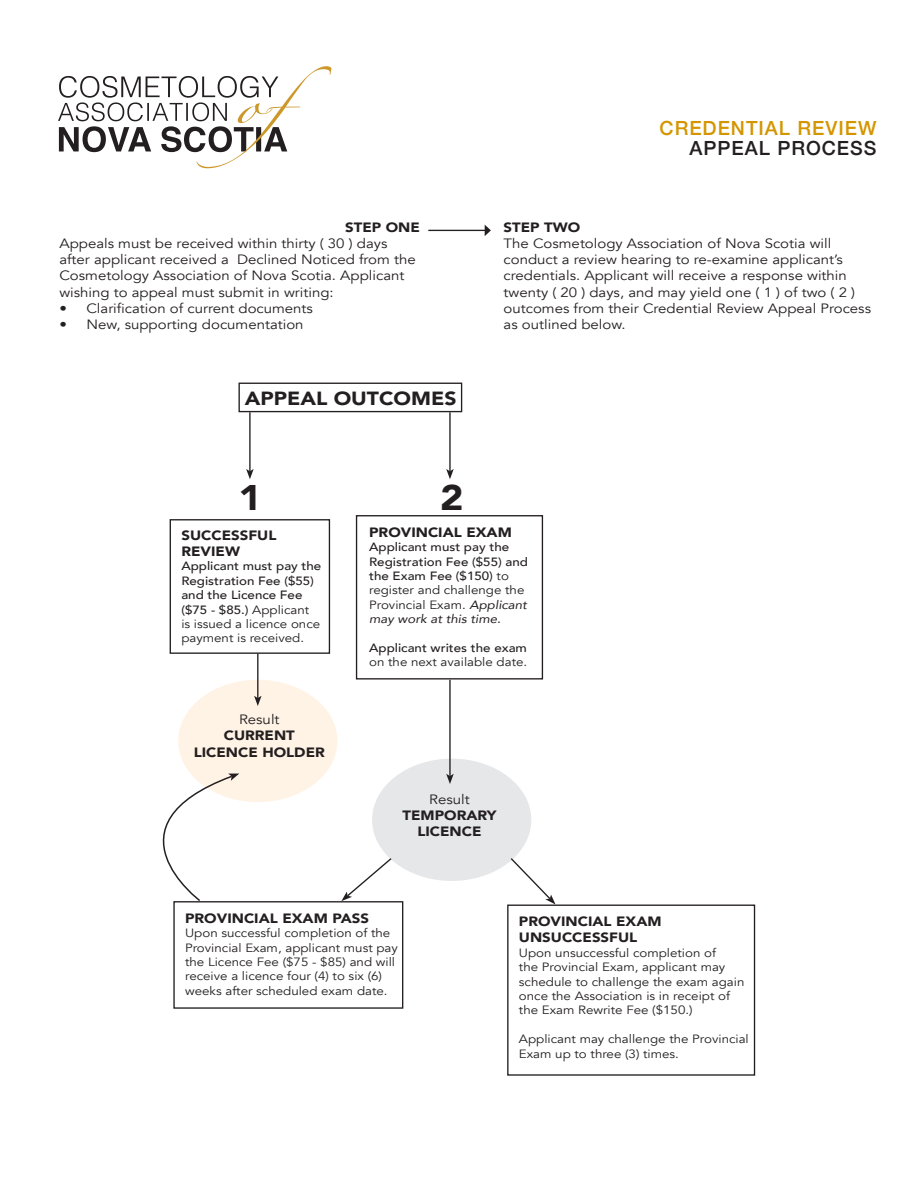
<style>
.page{position:relative;width:918px;height:1188px;background:#fff}
.page>*{position:absolute;margin:0;border:0;box-sizing:border-box;transform-origin:0 0}
.t1{font:900 35.55px "Avenir";color:#231f20;scale:1.11 1}
.t2{font:500 19.5px "Helvetica Neue";letter-spacing:.05em;color:#d49600}
.t3{font:500 19.5px "Helvetica Neue";letter-spacing:.05em;color:#231f20}
.t4{font:900 19.05px "Avenir";color:#231f20;scale:1.11 1}
.t5{font:13.5px/16.2px "Avenir";color:#231f20;scale:1.11 1}
.t6{font:900 13.5px "Avenir";color:#231f20;scale:1.11 1}
.t7{font:12px/14.4px "Avenir";color:#231f20;scale:1.11 1}
.t8{font:500 12px/14.4px "Avenir";color:#231f20;scale:1.11 1}
.s1{font-weight:400}
.s2{font-weight:400;font-style:italic}
.s3{font-weight:500}
</style>
<div class="page">
<div style="left:178px;top:680px;width:159px;height:122px;background:#fff3e6;border-radius:50%"></div>
<hr style="left:428px;top:230px;width:57px;height:1px;background:#231f20">
<svg style="left:485px;top:225px;width:6px;height:11px"></svg>
<div style="left:170px;top:519px;width:160px;height:135px;border:1px solid #231f20"></div>
<hr style="left:257px;top:653px;width:1px;height:45px;background:#231f20">
<svg style="left:254px;top:696px;width:8px;height:10px"></svg>
<hr style="left:249px;top:412px;width:2px;height:59px;background:#231f20">
<svg style="left:246px;top:469px;width:8px;height:10px"></svg>
<div style="left:356px;top:515px;width:187px;height:165px;border:1px solid #231f20"></div>
<div style="left:372px;top:759px;width:159px;height:122px;background:#e6e7e9;border-radius:50%"></div>
<hr style="left:449px;top:680px;width:2px;height:96px;background:#231f20">
<svg style="left:446px;top:774px;width:8px;height:10px"></svg>
<div style="left:173px;top:901px;width:230px;height:108px;border:1px solid #231f20"></div>
<svg style="left:340px;top:851px;width:53px;height:52px"></svg>
<svg style="left:509px;top:856px;width:48px;height:49px"></svg>
<div style="left:507px;top:905px;width:248px;height:171px;border:1px solid #231f20"></div>
<svg style="left:162px;top:774px;width:77px;height:128px"></svg>
<svg style="left:58px;top:66px;width:273px;height:102px"></svg>
<div style="left:238px;top:383px;width:224px;height:29px;border:1px solid #231f20"></div>
<hr style="left:449px;top:412px;width:2px;height:59px;background:#231f20">
<svg style="left:446px;top:469px;width:8px;height:10px"></svg>
<p class="t6" style="left:345px;top:216px;width:69px">STEP ONE</p>
<p class="t5" style="left:59px;top:236px;width:323px">Appeals must be received within thirty ( 30 ) days after applicant received a Declined Noticed from the Cosmetology Association of Nova Scotia. Applicant wishing to appeal must submit in writing:</p>
<p class="t5" style="left:59px;top:300px;width:230px">• Clarification of current documents</p>
<p class="t5" style="left:59px;top:317px;width:222px">• New, supporting documentation</p>
<p class="t4" style="left:245px;top:382px;width:192px">APPEAL OUTCOMES</p>
<p class="t1" style="left:239px;top:467px;width:23px">1</p>
<p class="t1" style="left:440px;top:467px;width:23px">2</p>
<p class="t2" style="left:660px;top:112px;width:218px">CREDENTIAL REVIEW</p>
<p class="t3" style="left:690px;top:132px;width:188px">APPEAL PROCESS</p>
<p class="t6" style="left:504px;top:216px;width:71px">STEP TWO</p>
<p class="t5" style="left:504px;top:236px;width:333px">The Cosmetology Association of Nova Scotia will conduct a review hearing to re-examine applicant’s credentials. Applicant will receive a response within twenty ( 20 ) days, and may yield one ( 1 ) of two ( 2 ) outcomes from their Credential Review Appeal Process as outlined below.</p>
<p class="t6" style="left:181px;top:524px;width:87px">SUCCESSFUL</p>
<p class="t6" style="left:181px;top:540px;width:54px">REVIEW</p>
<p class="t8" style="left:181px;top:558px;width:128px">Applicant must pay the<br>Registration Fee ($55) and the Licence Fee ($75 - $85.) <span class="s1">Applicant<br>is issued a licence once payment is received.</span></p>
<p class="t5" style="left:239px;top:712px;width:38px">Result</p>
<p class="t6" style="left:224px;top:724px;width:66px">CURRENT</p>
<p class="t6" style="left:194px;top:740px;width:120px">LICENCE HOLDER</p>
<p class="t6" style="left:369px;top:521px;width:130px">PROVINCIAL EXAM</p>
<p class="t8" style="left:369px;top:539px;width:145px">Applicant must pay the<br>Registration Fee ($55) and the Exam Fee ($150) <span class="s1">to register and challenge the<br>Provincial Exam.</span> <span class="s2">Applicant may work at this time.</span></p>
<p class="t7" style="left:369px;top:641px;width:144px"><span class="s3">Applicant writes the exam </span>on the next available date.</p>
<p class="t5" style="left:429px;top:791px;width:38px">Result</p>
<p class="t6" style="left:403px;top:804px;width:86px">TEMPORARY</p>
<p class="t6" style="left:417px;top:820px;width:59px">LICENCE</p>
<p class="t6" style="left:185px;top:907px;width:167px">PROVINCIAL EXAM PASS</p>
<p class="t7" style="left:185px;top:926px;width:193px">Upon successful completion of the Provincial Exam, applicant must pay the Licence Fee ($75 - $85) and will receive a licence four (4) to six (6) weeks after scheduled exam date.</p>
<p class="t6" style="left:519px;top:910px;width:130px">PROVINCIAL EXAM</p>
<p class="t6" style="left:519px;top:926px;width:108px">UNSUCCESSFUL</p>
<p class="t7" style="left:519px;top:946px;width:205px">Upon unsuccessful completion of<br>the Provincial Exam, applicant may schedule to challenge the exam again once the Association is in receipt of the Exam Rewrite Fee ($150.)</p>
<p class="t7" style="left:519px;top:1032px;width:209px">Applicant may challenge the Provincial<br>Exam up to three (3) times.</p>
</div>
